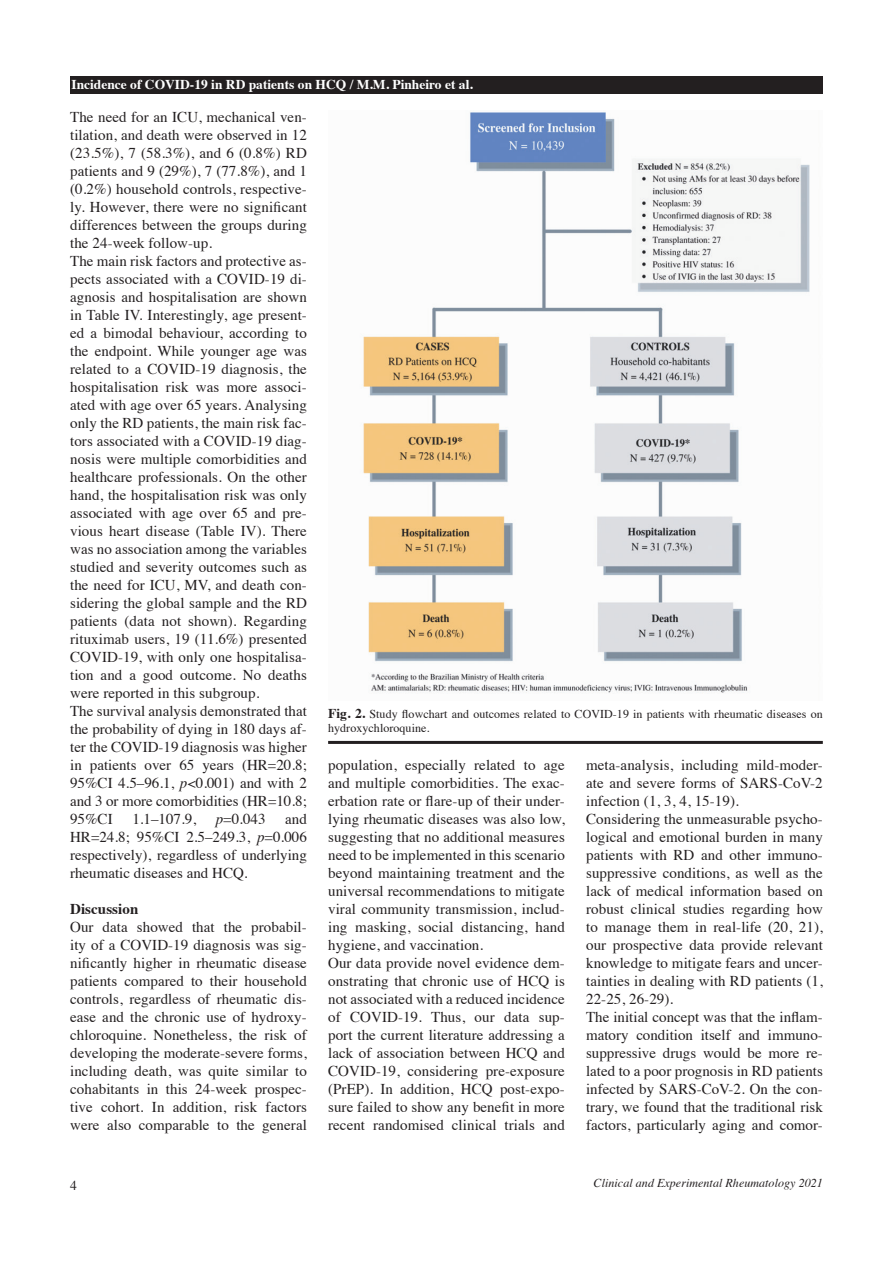
<style>
.page{position:relative;width:893px;height:1263px;background:#fff}
.page>*{position:absolute;margin:0;border:0;box-sizing:border-box;transform-origin:0 0}
.annotation_text{font:15px/18px "Times";letter-spacing:.005em;color:#231f20;text-align:justify}
.t1{font:700 15px "Times";letter-spacing:.005em;color:#231f20}
.t2{font:700 13.5px "Times";color:#fff}
.t3{font:13.5px "Times";color:#231f20}
.t4{font:12px/14.2px "Times";letter-spacing:.005em;color:#231f20}
.t5{font:italic 12px "Times";letter-spacing:.005em;color:#231f20}
.s1{font-style:italic}
.s2{font-weight:700;font-size:13.5px}
</style>
<div class="page">
<div style="left:70px;top:77px;width:753px;height:17px;background:#231f20"></div>
<img style="left:363px;top:112px;width:447px;height:581px">
<hr style="left:328px;top:741px;width:495px;height:3px;background:#231f20">
<p class="t2" style="left:71px;top:71px;width:403px">Incidence of COVID-19 in RD patients on HCQ / M.M. Pinheiro et al.</p>
<p class="annotation_text" style="left:70px;top:106px;width:238px">The need for an ICU, mechanical ven&shy;tilation, and death were observed in 12 (23.5%), 7 (58.3%), and 6 (0.8%) RD patients and 9 (29%), 7 (77.8%), and 1 (0.2%) household controls, respective&shy;ly. However, there were no significant differences between the groups during the 24-week follow-up.</p>
<p class="annotation_text" style="left:70px;top:250px;width:238px">The main risk factors and protective as&shy;pects associated with a COVID-19 di&shy;agnosis and hospitalisation are shown in Table IV. Interestingly, age present&shy;ed a bimodal behaviour, according to the endpoint. While younger age was related to a COVID-19 diagnosis, the hospitalisation risk was more associ&shy;ated with age over 65 years. Analysing only the RD patients, the main risk fac&shy;tors associated with a COVID-19 diag&shy;nosis were multiple comorbidities and healthcare professionals. On the other hand, the hospitalisation risk was only associated with age over 65 and pre&shy;vious heart disease (Table IV). There was no association among the variables studied and severity outcomes such as the need for ICU, MV, and death con&shy;sidering the global sample and the RD patients (data not shown). Regarding rituximab users, 19 (11.6%) presented COVID-19, with only one hospitalisa&shy;tion and a good outcome. No deaths were reported in this subgroup.</p>
<p class="annotation_text" style="left:70px;top:700px;width:238px">The survival analysis demonstrated that the probability of dying in 180 days af&shy;ter the COVID-19 diagnosis was higher in patients over 65 years (HR=20.8; 95%CI 4.5–96.1, <span class="s1">p</span>&lt;0.001) and with 2 and 3 or more comorbidities (HR=10.8; 95%CI</p>
<p class="t4" style="left:328px;top:706px;width:496px"><span class="s2">Fig. 2.</span> Study flowchart and outcomes related to COVID-19 in patients with rheumatic diseases on hydroxychloroquine.</p>
<p class="annotation_text" style="left:328px;top:755px;width:238px">population, especially related to age and multiple comorbidities. The exac&shy;erbation rate or flare-up of their under&shy;lying rheumatic diseases was also low, suggesting that no additional measures need to be implemented in this scenario beyond maintaining treatment and the universal recommendations to mitigate viral community transmission, includ&shy;ing masking, social distancing, hand hygiene, and vaccination.</p>
<p class="annotation_text" style="left:328px;top:953px;width:238px">Our data provide novel evidence dem&shy;onstrating that chronic use of HCQ is not associated with a reduced incidence of COVID-19. Thus, our data sup&shy;port the current literature addressing a lack of association between HCQ and COVID-19, considering pre-exposure (PrEP). In addition, HCQ post-expo&shy;sure failed to show any benefit in more recent randomised clinical trials and</p>
<p class="annotation_text" style="left:586px;top:755px;width:238px">meta-analysis, including mild-moder&shy;ate and severe forms of SARS-CoV-2 infection (1, 3, 4, 15-19).</p>
<p class="annotation_text" style="left:586px;top:809px;width:238px">Considering the unmeasurable psycho&shy;logical and emotional burden in many patients with RD and other immuno&shy;suppressive conditions, as well as the lack of medical information based on robust clinical studies regarding how to manage them in real-life (20, 21), our prospective data provide relevant knowledge to mitigate fears and uncer&shy;tainties in dealing with RD patients (1, 22-25, 26-29).</p>
<p class="annotation_text" style="left:586px;top:1007px;width:238px">The initial concept was that the inflam&shy;matory condition itself and immuno&shy;suppressive drugs would be more re&shy;lated to a poor prognosis in RD patients infected by SARS-CoV-2. On the con&shy;trary, we found that the traditional risk factors, particularly aging and comor-</p>
<p class="annotation_text" style="left:70px;top:808px;width:238px;text-indent:215px">and HR=24.8; 95%CI 2.5–249.3, <span class="s1">p</span>=0.006 respectively), regardless of underlying rheumatic diseases and HCQ.</p>
<p class="t1" style="left:70px;top:894px;width:70px">Discussion</p>
<p class="annotation_text" style="left:70px;top:916px;width:238px">Our data showed that the probabil&shy;ity of a COVID-19 diagnosis was sig&shy;nificantly higher in rheumatic disease patients compared to their household controls, regardless of rheumatic dis&shy;ease and the chronic use of hydroxy&shy;chloroquine. Nonetheless, the risk of developing the moderate-severe forms, including death, was quite similar to cohabitants in this 24-week prospec&shy;tive cohort. In addition, risk factors were also comparable to the general</p>
<p class="annotation_text" style="left:132px;top:808px;width:65px">1.1–107.9,</p>
<p class="annotation_text" style="left:216px;top:808px;width:51px"><span class="s1">p</span>=0.043</p>
<p class="t3" style="left:70px;top:1172px;width:8px">4</p>
<p class="t5" style="left:594px;top:1173px;width:231px">Clinical and Experimental Rheumatology 2021</p>
</div>
